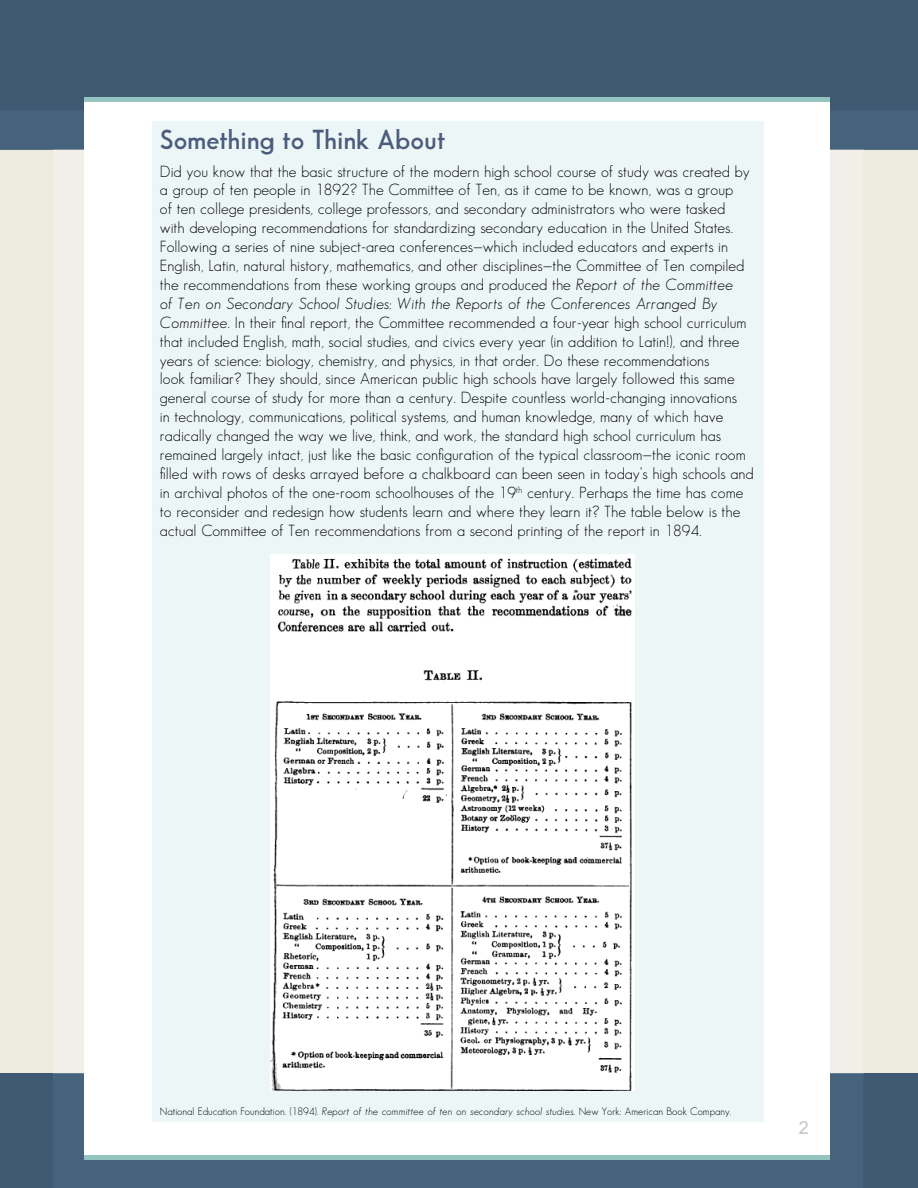
<style>
.page{position:relative;width:918px;height:1188px;background:#fff}
.page>*{position:absolute;margin:0;border:0;box-sizing:border-box;transform-origin:0 0}
.t1{font:600 27px "Sans Serif FLF";color:#4b5c7d}
.t2{font:18px "Arial";color:#c7c8ca}
.t3{font:15.75px/18.9px "Sans Serif FLF";color:#000}
.t4{font:10.5px "Sans Serif FLF";color:#000}
.s1{font-style:italic}
</style>
<div class="page">
<div style="left:0;top:0;width:918px;height:1109px;background:#ebebde"></div>
<div style="left:0;top:1074px;width:918px;height:114px;background:#45637d"></div>
<div style="left:53px;top:150px;width:810px;height:924px;background:#f0f0e8"></div>
<div style="left:0;top:0;width:918px;height:150px;background:#405973"></div>
<svg style="left:0;top:149px;width:918px;height:1px"></svg>
<div style="left:84px;top:98px;width:746px;height:1057px;background:#fff"></div>
<div style="left:84px;top:97px;width:746px;height:5px;background:#94c4bf"></div>
<div style="left:84px;top:1155px;width:746px;height:5px;background:#94c4bf"></div>
<div style="left:152px;top:121px;width:611px;height:1001px;background:#edf6f6"></div>
<img style="left:270px;top:554px;width:365px;height:537px">
<p class="t1" style="left:160px;top:124px;width:287px">Something to Think About</p>
<p class="t3" style="left:160px;top:162px;width:595px">Did you know that the basic structure of the modern high school course of study was created by a group of ten people in 1892? The Committee of Ten, as it came to be known, was a group<br>of ten college presidents, college professors, and secondary administrators who were tasked with developing recommendations for standardizing secondary education in the United States.<br>Following a series of nine subject-area conferences—which included educators and experts in English, Latin, natural history, mathematics, and other disciplines—the Committee of Ten compiled the recommendations from these working groups and produced the <span class="s1">Report of the Committee<br>of Ten on Secondary School Studies: With the Reports of the Conferences Arranged By Committee</span>. In their final report, the Committee recommended a four-year high school curriculum that included English, math, social studies, and civics every year (in addition to Latin!), and three years of science: biology, chemistry, and physics, in that order. Do these recommendations<br>look familiar? They should, since American public high schools have largely followed this same general course of study for more than a century. Despite countless world-changing innovations<br>in technology, communications, political systems, and human knowledge, many of which have radically changed the way we live, think, and work, the standard high school curriculum has remained largely intact, just like the basic configuration of the typical classroom—the iconic room filled with rows of desks arrayed before a chalkboard can been seen in today’s high schools and in archival photos of the one-room schoolhouses of the 19<sup>th</sup> century. Perhaps the time has come to reconsider and redesign how students learn and where they learn it? The table below is the actual Committee of Ten recommendations from a second printing of the report in 1894.</p>
<p class="t4" style="left:160px;top:1106px;width:573px">National Education Foundation. (1894). <span class="s1">Report of the committee of ten on secondary school studies</span>. New York: American Book Company.</p>
<p class="t2" style="left:799px;top:1116px;width:12px">2</p>
</div>
